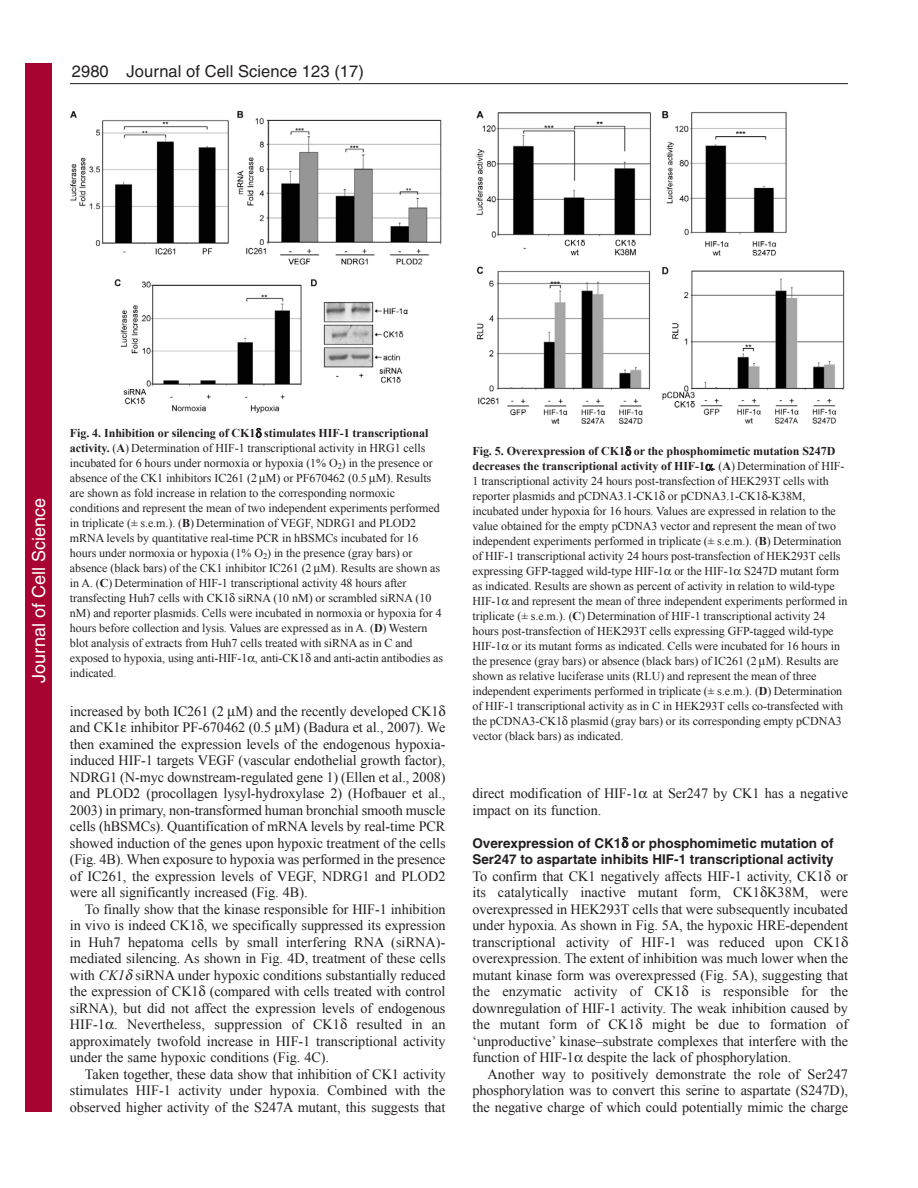
<style>
.page{position:relative;width:918px;height:1188px;background:#fff}
.page>*{position:absolute;margin:0;border:0;box-sizing:border-box;transform-origin:0 0}
.t1{font:18px "Helvetica";color:#fff}
.t2{font:16.5px "Helvetica";letter-spacing:.005em;color:#231f20}
.t3{font:14.25px/16.5px "Times New Roman";letter-spacing:-.005em;color:#231f20;text-align:justify}
.t4{font:700 13.5px/16.5px "Helvetica";color:#231f20}
.t5{font:12px/15px "Times New Roman";letter-spacing:-.005em;color:#231f20}
.s1{font-weight:700}
.s2{font-style:italic}
</style>
<div class="page">
<hr style="left:70px;top:83px;width:778px;height:1px;background:#231f20">
<img style="left:70px;top:111px;width:372px;height:302px">
<img style="left:476px;top:111px;width:369px;height:313px">
<div style="left:26px;top:64px;width:26px;height:1048px;background:#a90332"></div>
<h2 class="t2" style="left:72px;top:65px;width:294px">2980 Journal of Cell Science 123 (17)</h2>
<h1 class="t1" style="left:28px;top:683px;width:186px;rotate:-90deg">Journal of Cell Science</h1>
<p class="t5" style="left:70px;top:426px;width:375px"><span class="s1">Fig. 4. Inhibition or silencing of CK1 stimulates HIF-1 transcriptional activity.</span> (<span class="s1">A</span>) Determination of HIF-1 transcriptional activity in HRG1 cells incubated for 6 hours under normoxia or hypoxia (1% O<sub>2</sub>) in the presence or absence of the CK1 inhibitors IC261 (2 M) or PF670462 (0.5 M). Results are shown as fold increase in relation to the corresponding normoxic conditions and represent the mean of two independent experiments performed in triplicate (± s.e.m.). (<span class="s1">B</span>) Determination of VEGF, NDRG1 and PLOD2 mRNA levels by quantitative real-time PCR in hBSMCs incubated for 16 hours under normoxia or hypoxia (1% O<sub>2</sub>) in the presence (gray bars) or absence (black bars) of the CK1 inhibitor IC261 (2 M). Results are shown as in A. (<span class="s1">C</span>) Determination of HIF-1 transcriptional activity 48 hours after transfecting Huh7 cells with CK1 siRNA (10 nM) or scrambled siRNA (10 nM) and reporter plasmids. Cells were incubated in normoxia or hypoxia for 4 hours before collection and lysis. Values are expressed as in A. (<span class="s1">D</span>) Western blot analysis of extracts from Huh7 cells treated with siRNA as in C and exposed to hypoxia, using anti-HIF-1 , anti-CK1 and anti-actin antibodies as indicated.</p>
<p class="t3" style="left:70px;top:702px;width:377px;text-align:left">increased by both IC261 (2 M) and the recently developed CK1 and CK1 inhibitor PF-670462 (0.5 M) (Badura et al., 2007). We then examined the expression levels of the endogenous hypoxia&shy;induced HIF-1 targets VEGF (vascular endothelial growth factor), NDRG1 (N-myc downstream-regulated gene 1) (Ellen et al., 2008) and PLOD2 (procollagen lysyl-hydroxylase 2) (Hofbauer et al., 2003) in primary, non-transformed human bronchial smooth muscle cells (hBSMCs). Quantification of mRNA levels by real-time PCR showed induction of the genes upon hypoxic treatment of the cells (Fig. 4B). When exposure to hypoxia was performed in the presence of IC261, the expression levels of VEGF, NDRG1 and PLOD2 were all significantly increased (Fig. 4B).</p>
<p class="t3" style="left:70px;top:900px;width:377px;text-indent:15px">To finally show that the kinase responsible for HIF-1 inhibition in vivo is indeed CK1 , we specifically suppressed its expression in Huh7 hepatoma cells by small interfering RNA (siRNA)- mediated silencing. As shown in Fig. 4D, treatment of these cells with <span class="s2">CK1</span> siRNA under hypoxic conditions substantially reduced the expression of CK1 (compared with cells treated with control siRNA), but did not affect the expression levels of endogenous HIF-1 . Nevertheless, suppression of CK1 resulted in an approximately twofold increase in HIF-1 transcriptional activity under the same hypoxic conditions (Fig. 4C).</p>
<p class="t3" style="left:70px;top:1065px;width:377px;text-indent:15px">Taken together, these data show that inhibition of CK1 activity stimulates HIF-1 activity under hypoxia. Combined with the observed higher activity of the S247A mutant, this suggests that</p>
<p class="t5" style="left:472px;top:444px;width:377px"><span class="s1">Fig. 5. Overexpression of CK1 or the phosphomimetic mutation S247D decreases the transcriptional activity of HIF-1 .</span> (<span class="s1">A</span>) Determination of HIF-1 transcriptional activity 24 hours post-transfection of HEK293T cells with reporter plasmids and pCDNA3.1-CK1 or pCDNA3.1-CK1 -K38M, incubated under hypoxia for 16 hours. Values are expressed in relation to the value obtained for the empty pCDNA3 vector and represent the mean of two independent experiments performed in triplicate (± s.e.m.). (<span class="s1">B</span>) Determination of HIF-1 transcriptional activity 24 hours post-transfection of HEK293T cells expressing GFP-tagged wild-type HIF-1 or the HIF-1 S247D mutant form as indicated. Results are shown as percent of activity in relation to wild-type HIF-1 and represent the mean of three independent experiments performed in triplicate (± s.e.m.). (<span class="s1">C</span>) Determination of HIF-1 transcriptional activity 24 hours post-transfection of HEK293T cells expressing GFP-tagged wild-type HIF-1 or its mutant forms as indicated. Cells were incubated for 16 hours in the presence (gray bars) or absence (black bars) of IC261 (2 M). Results are shown as relative luciferase units (RLU) and represent the mean of three independent experiments performed in triplicate (± s.e.m.). (<span class="s1">D</span>) Determination of HIF-1 transcriptional activity as in C in HEK293T cells co-transfected with the pCDNA3-CK1 plasmid (gray bars) or its corresponding empty pCDNA3 vector (black bars) as indicated.</p>
<p class="t3" style="left:473px;top:785px;width:377px">direct modification of HIF-1 at Ser247 by CK1 has a negative impact on its function.</p>
<p class="t4" style="left:473px;top:836px;width:363px">Overexpression of CK1 or phosphomimetic mutation of<br>Ser247 to aspartate inhibits HIF-1 transcriptional activity</p>
<p class="t3" style="left:473px;top:867px;width:377px;text-align:left">To confirm that CK1 negatively affects HIF-1 activity, CK1 or its catalytically inactive mutant form, CK1 K38M, were overexpressed in HEK293T cells that were subsequently incubated under hypoxia. As shown in Fig. 5A, the hypoxic HRE-dependent transcriptional activity of HIF-1 was reduced upon CK1 overexpression. The extent of inhibition was much lower when the mutant kinase form was overexpressed (Fig. 5A), suggesting that the enzymatic activity of CK1</p>
<p class="t3" style="left:473px;top:983px;width:377px;text-indent:229px">is responsible for the downregulation of HIF-1 activity. The weak inhibition caused by the mutant form of CK1 might be due to formation of ‘unproductive’ kinase–substrate complexes that interfere with the function of HIF-1 despite the lack of phosphorylation.</p>
<p class="t3" style="left:473px;top:1065px;width:377px;text-indent:15px">Another way to positively demonstrate the role of Ser247 phosphorylation was to convert this serine to aspartate (S247D), the negative charge of which could potentially mimic the charge</p>
</div>
